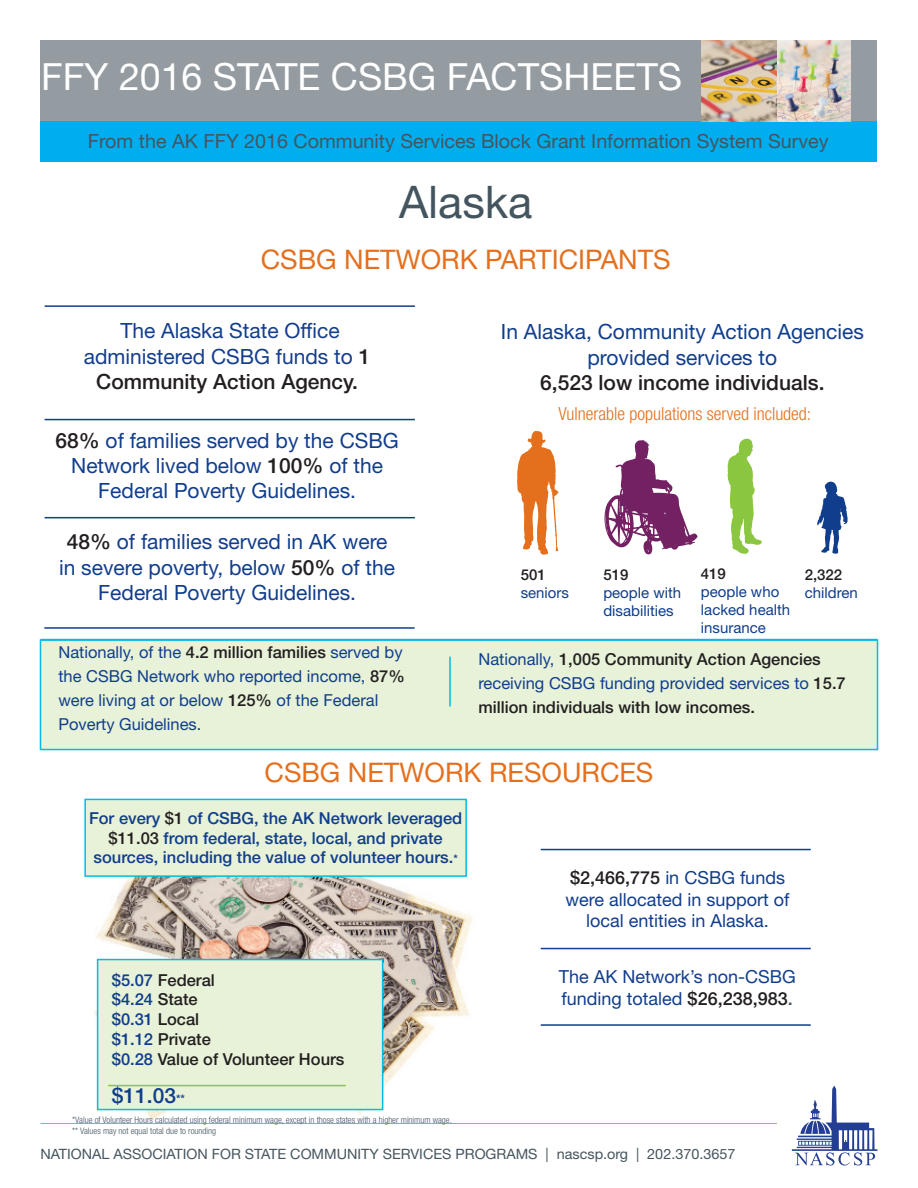
<style>
.page{position:relative;width:918px;height:1188px;background:#fff}
.page>*{position:absolute;margin:0;border:0;box-sizing:border-box;transform-origin:0 0}
.t1{font:45px "Helvetica Neue LT Std";color:#45555f}
.t2{font:37.5px "Helvetica Neue LT Std";color:#fff}
.headline_1{font:27px "Helvetica Neue LT Std";color:#e4701e}
.t3{font:21px/25.2px "Helvetica Neue LT Std";color:#103d8c;text-align:center}
.t4{font:21px/25.2px "Helvetica Neue LT Std";color:#133d8d;text-align:center}
.t5{font:500 21px "Helvetica Neue LT Std";color:#231f20}
.t6{font:500 21px "Helvetica Neue LT Std";color:#103d8c}
.t7{font:19.5px "Helvetica Neue LT Std";color:#45555f}
.t8{font:18px/21.6px "Helvetica Neue LT Std";color:#103d8c;text-align:center}
.t9{font:300 condensed 18px "Helvetica Neue LT Std";color:#e4701e}
.t10{font:500 16.5px/24px "Helvetica Neue LT Std";color:#231f20}
.t11{font:500 16.5px/19.8px "Helvetica Neue LT Std";color:#103d8c;text-align:center}
.t12{font:16.5px/24px "Helvetica Neue LT Std";color:#103d8c}
.t13{font:15px/18px "Helvetica Neue LT Std";color:#103d8c}
.t14{font:500 15px "Helvetica Neue LT Std";color:#231f20}
.t15{font:14.25px "Helvetica Neue LT Std";color:#45555f}
.t16{font:300 condensed 9px "Helvetica Neue LT Std";color:#45555f}
.s1{font-weight:500;color:#231f20}
.s2{font-weight:400;color:#103d8c}
.s3{color:#231f20}
.s4{font-size:12px}
.s5{color:#103d8c}
.s6{font-weight:500;color:#455560}
</style>
<div class="page">
<div style="left:40px;top:639px;width:838px;height:111px;background:#e7f2d8;border:2px solid #02bce5"></div>
<hr style="left:40px;top:639px;width:837px;height:1px;background:#02bce5">
<hr style="left:449px;top:657px;width:2px;height:49px;background:#02bce5">
<div style="left:40px;top:122px;width:838px;height:40px;background:#00aeef"></div>
<svg style="left:792px;top:1086px;width:86px;height:79px"></svg>
<div style="left:40px;top:40px;width:810px;height:82px;background:#959ca1"></div>
<div style="left:850px;top:40px;width:28px;height:82px;background:#959ca1"></div>
<img style="left:702px;top:40px;width:148px;height:82px">
<hr style="left:45px;top:305px;width:370px;height:2px;background:#103d8c">
<hr style="left:541px;top:1024px;width:270px;height:2px;background:#103d8c">
<hr style="left:541px;top:948px;width:270px;height:1px;background:#103d8c">
<hr style="left:541px;top:849px;width:270px;height:1px;background:#103d8c">
<img style="left:94px;top:877px;width:379px;height:244px">
<div style="left:98px;top:960px;width:285px;height:150px;background:#e7f2d8"></div>
<div style="left:97px;top:959px;width:286px;height:151px;border:2px solid #02bce5"></div>
<hr style="left:108px;top:1085px;width:238px;height:1px;background:#8bc63e">
<div style="left:85px;top:799px;width:381px;height:77px;background:#e7f2d8"></div>
<div style="left:84px;top:799px;width:383px;height:78px;border:2px solid #02bce5"></div>
<hr style="left:40px;top:1123px;width:737px;height:1px;background:#8bc63e">
<hr style="left:44px;top:627px;width:371px;height:2px;background:#103d8c">
<hr style="left:45px;top:419px;width:370px;height:1px;background:#103d8c">
<hr style="left:45px;top:517px;width:370px;height:1px;background:#103d8c">
<svg style="left:604px;top:440px;width:94px;height:115px"></svg>
<svg style="left:517px;top:431px;width:41px;height:124px"></svg>
<svg style="left:728px;top:439px;width:34px;height:115px"></svg>
<svg style="left:817px;top:481px;width:31px;height:73px"></svg>
<p class="t2" style="left:41px;top:54px;width:643px">FFY 2016 STATE CSBG FACTSHEETS</p>
<p class="t7" style="left:88px;top:129px;width:742px">From the AK FFY 2016 Community Services Block Grant Information System Survey</p>
<p class="t1" style="left:399px;top:175px;width:135px">Alaska</p>
<p class="headline_1" style="left:261px;top:243px;width:411px">CSBG NETWORK PARTICIPANTS</p>
<p class="t4" style="left:84px;top:318px;width:288px">The Alaska State Office administered CSBG funds to <span class="s1">1<br>Community Action Agency.</span></p>
<p class="t3" style="left:55px;top:428px;width:345px"><span class="s1">68%</span> of families served by the CSBG<br>Network lived below <span class="s1">100%</span> of the<br>Federal Poverty Guidelines.</p>
<p class="t3" style="left:59px;top:529px;width:338px"><span class="s1">48%</span> of families served in AK were in severe poverty, below <span class="s1">50%</span> of the<br>Federal Poverty Guidelines.</p>
<p class="t3" style="left:501px;top:319px;width:364px">In Alaska, Community Action Agencies provided services to</p>
<p class="t5" style="left:540px;top:370px;width:286px">6,523 low income individuals.</p>
<p class="t9" style="left:559px;top:403px;width:254px">Vulnerable populations served included:</p>
<p class="t14" style="left:521px;top:566px;width:27px">501</p>
<p class="t13" style="left:521px;top:583px;width:50px">seniors</p>
<p class="t14" style="left:603px;top:566px;width:27px">519</p>
<p class="t13" style="left:603px;top:583px;width:79px">people with disabilities</p>
<p class="t14" style="left:701px;top:565px;width:27px">419</p>
<p class="t13" style="left:701px;top:583px;width:91px">people who lacked health insurance</p>
<p class="t14" style="left:805px;top:566px;width:39px">2,322</p>
<p class="t13" style="left:805px;top:583px;width:55px">children</p>
<p class="t12" style="left:58px;top:640px;width:348px">Nationally, of the <span class="s1">4.2 million families</span> served by the CSBG Network who reported income, <span class="s1">87% </span>were living at or below <span class="s1">125%</span> of the Federal Poverty Guidelines.</p>
<p class="t10" style="left:478px;top:647px;width:369px"><span class="s2">Nationally,</span> 1,005 Community Action Agencies <span class="s2">receiving CSBG funding provided services to</span> 15.7 million individuals with low incomes.</p>
<p class="headline_1" style="left:265px;top:756px;width:390px">CSBG NETWORK RESOURCES</p>
<p class="t11" style="left:89px;top:808px;width:375px">For every <span class="s3">$1</span> of CSBG, the AK Network leveraged <span class="s3">$11.03</span> from federal, state, local, and private sources, including the value of volunteer hours.<span class="s4">*</span></p>
<p class="t10" style="left:112px;top:968px;width:105px"><span class="s5">$5.07</span> Federal</p>
<p class="t11" style="left:112px;top:989px;width:87px">$4.24 <span class="s3">State</span></p>
<p class="t11" style="left:112px;top:1009px;width:89px">$0.31 <span class="s3">Local</span></p>
<p class="t10" style="left:112px;top:1027px;width:101px"><span class="s5">$1.12</span> Private</p>
<p class="t10" style="left:112px;top:1047px;width:234px"><span class="s5">$0.28</span> Value of Volunteer Hours</p>
<p class="t6" style="left:112px;top:1083px;width:75px">$11.03<span class="s4">**</span></p>
<p class="t16" style="left:72px;top:1115px;width:381px">*Value of Volunteer Hours calculated using federal minimum wage, except in those states with a higher minimum wage.</p>
<p class="t16" style="left:72px;top:1126px;width:145px">** Values may not equal total due to rounding</p>
<p class="t8" style="left:566px;top:867px;width:226px"><span class="s1">$2,466,775</span> in CSBG funds were allocated in support of local entities in Alaska.</p>
<p class="t8" style="left:559px;top:966px;width:239px;text-align:left">The AK Network’s non-CSBG funding totaled <span class="s1">$26,238,983</span><span class="s6">.</span></p>
<p class="t15" style="left:40px;top:1146px;width:696px">NATIONAL ASSOCIATION FOR STATE COMMUNITY SERVICES PROGRAMS | nascsp.org | 202.370.3657</p>
</div>
